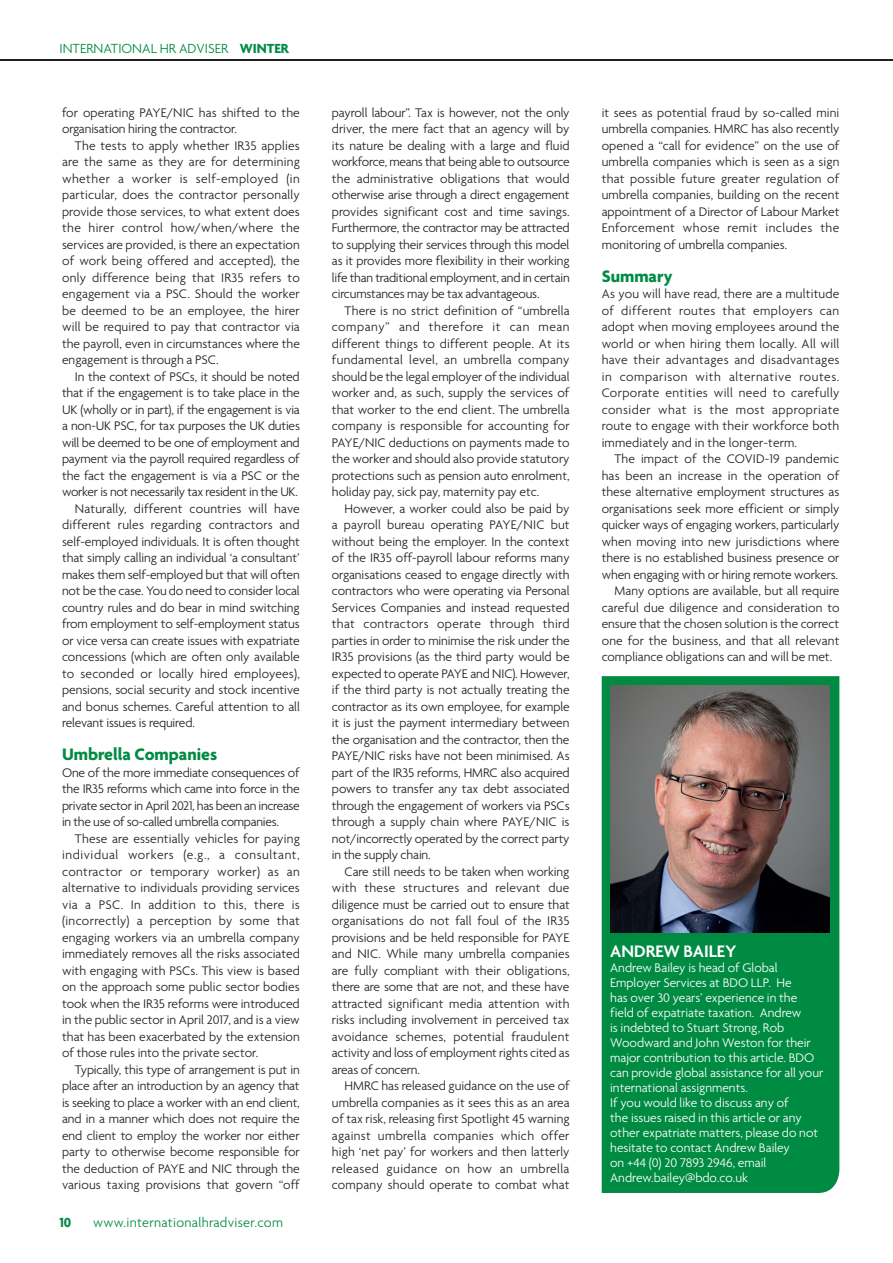
<style>
.page{position:relative;width:893px;height:1263px;background:#fff}
.page>*{position:absolute;margin:0;border:0;box-sizing:border-box;transform-origin:0 0}
.Editorial_INDENTED{font:700 18px "Agenda";color:#008b43}
.Editorial_INDENTED-2{font:600 18px "Agenda";color:#fff}
.t1{font:300 14.25px "Agenda";letter-spacing:.01em;color:#008b43}
.t2{font:700 14.25px "Agenda";color:#008b43}
.Editorial_INDENTED-3{font:300 13.5px/16.5px "Agenda";letter-spacing:-.005em;color:#231f20;text-align:justify}
.Editorial_INDENTED-4{font:300 13.5px/15px "Agenda";color:#fff}
.s1{font-weight:700}
</style>
<div class="page">
<hr style="left:0;top:60px;width:893px;height:1px;background:#231f20">
<div style="left:602px;top:676px;width:237px;height:517px;background:#008b43"></div>
<img style="left:611px;top:685px;width:218px;height:247px">
<p class="t1" style="left:60px;top:40px;width:231px">INTERNATIONAL HR ADVISER <span class="s1">WINTER</span></p>
<p class="Editorial_INDENTED-3" style="left:62px;top:104px;width:239px">for operating PAYE/NIC has shifted to the organisation hiring the contractor.</p>
<p class="Editorial_INDENTED-3" style="left:62px;top:137px;width:239px;text-indent:13px">The tests to apply whether IR35 applies are the same as they are for determining whether a worker is self-employed (in particular, does the contractor personally provide those services, to what extent does the hirer control how/when/where the services are provided, is there an expectation of work being offered and accepted), the only difference being that IR35 refers to engagement via a PSC. Should the worker be deemed to be an employee, the hirer will be required to pay that contractor via the payroll, even in circumstances where the engagement is through a PSC.</p>
<p class="Editorial_INDENTED-3" style="left:62px;top:368px;width:239px;text-indent:13px">In the context of PSCs, it should be noted that if the engagement is to take place in the UK (wholly or in part), if the engagement is via a non-UK PSC, for tax purposes the UK duties will be deemed to be one of employment and payment via the payroll required regardless of the fact the engagement is via a PSC or the worker is not necessarily tax resident in the UK.</p>
<p class="Editorial_INDENTED-3" style="left:62px;top:500px;width:239px;text-indent:13px">Naturally, different countries will have different rules regarding contractors and self-employed individuals. It is often thought that simply calling an individual ‘a consultant’ makes them self-employed but that will often not be the case. You do need to consider local country rules and do bear in mind switching from employment to self-employment status or vice versa can create issues with expatriate concessions (which are often only available to seconded or locally hired employees), pensions, social security and stock incentive and bonus schemes. Careful attention to all relevant issues is required.</p>
<p class="Editorial_INDENTED" style="left:62px;top:743px;width:157px">Umbrella Companies</p>
<p class="Editorial_INDENTED-3" style="left:62px;top:764px;width:239px">One of the more immediate consequences of the IR35 reforms which came into force in the private sector in April 2021, has been an increase in the use of so-called umbrella companies.</p>
<p class="Editorial_INDENTED-3" style="left:62px;top:830px;width:239px;text-indent:13px">These are essentially vehicles for paying individual workers (e.g., a consultant, contractor or temporary worker) as an alternative to individuals providing services via a PSC. In addition to this, there is (incorrectly) a perception by some that engaging workers via an umbrella company immediately removes all the risks associated with engaging with PSCs. This view is based on the approach some public sector bodies took when the IR35 reforms were introduced in the public sector in April 2017, and is a view that has been exacerbated by the extension of those rules into the private sector.</p>
<p class="Editorial_INDENTED-3" style="left:62px;top:1061px;width:239px;text-indent:13px">Typically, this type of arrangement is put in place after an introduction by an agency that is seeking to place a worker with an end client, and in a manner which does not require the end client to employ the worker nor either party to otherwise become responsible for the deduction of PAYE and NIC through the various taxing provisions that govern “off</p>
<p class="t2" style="left:60px;top:1214px;width:13px">10</p>
<p class="t1" style="left:93px;top:1214px;width:191px">www.internationalhradviser.com</p>
<p class="Editorial_INDENTED-3" style="left:332px;top:104px;width:239px">payroll labour”. Tax is however, not the only driver, the mere fact that an agency will by its nature be dealing with a large and fluid workforce, means that being able to outsource the administrative obligations that would otherwise arise through a direct engagement provides significant cost and time savings.<br>Furthermore, the contractor may be attracted to supplying their services through this model as it provides more flexibility in their working life than traditional employment, and in certain circumstances may be tax advantageous.</p>
<p class="Editorial_INDENTED-3" style="left:332px;top:302px;width:239px;text-indent:13px">There is no strict definition of “umbrella company” and therefore it can mean different things to different people. At its fundamental level, an umbrella company should be the legal employer of the individual worker and, as such, supply the services of that worker to the end client. The umbrella company is responsible for accounting for PAYE/NIC deductions on payments made to the worker and should also provide statutory protections such as pension auto enrolment, holiday pay, sick pay, maternity pay etc.</p>
<p class="Editorial_INDENTED-3" style="left:332px;top:500px;width:239px;text-indent:13px">However, a worker could also be paid by a payroll bureau operating PAYE/NIC but without being the employer. In the context of the IR35 off-payroll labour reforms many organisations ceased to engage directly with contractors who were operating via Personal Services Companies and instead requested that contractors operate through third parties in order to minimise the risk under the IR35 provisions (as the third party would be expected to operate PAYE and NIC). However, if the third party is not actually treating the contractor as its own employee, for example it is just the payment intermediary between the organisation and the contractor, then the PAYE/NIC risks have not been minimised. As part of the IR35 reforms, HMRC also acquired powers to transfer any tax debt associated through the engagement of workers via PSCs through a supply chain where PAYE/NIC is not/incorrectly operated by the correct party in the supply chain.</p>
<p class="Editorial_INDENTED-3" style="left:332px;top:863px;width:239px;text-indent:13px">Care still needs to be taken when working with these structures and relevant due diligence must be carried out to ensure that organisations do not fall foul of the IR35 provisions and be held responsible for PAYE and NIC. While many umbrella companies are fully compliant with their obligations, there are some that are not, and these have attracted significant media attention with risks including involvement in perceived tax avoidance schemes, potential fraudulent activity and loss of employment rights cited as areas of concern.</p>
<p class="Editorial_INDENTED-3" style="left:332px;top:1077px;width:239px;text-indent:13px">HMRC has released guidance on the use of umbrella companies as it sees this as an area of tax risk, releasing first Spotlight 45 warning against umbrella companies which offer high ‘net pay’ for workers and then latterly released guidance on how an umbrella company should operate to combat what</p>
<p class="Editorial_INDENTED-3" style="left:602px;top:104px;width:239px">it sees as potential fraud by so-called mini umbrella companies. HMRC has also recently opened a “call for evidence” on the use of umbrella companies which is seen as a sign that possible future greater regulation of umbrella companies, building on the recent appointment of a Director of Labour Market Enforcement whose remit includes the monitoring of umbrella companies.</p>
<p class="Editorial_INDENTED" style="left:602px;top:265px;width:72px">Summary</p>
<p class="Editorial_INDENTED-3" style="left:602px;top:285px;width:239px">As you will have read, there are a multitude of different routes that employers can adopt when moving employees around the world or when hiring them locally. All will have their advantages and disadvantages in comparison with alternative routes.<br>Corporate entities will need to carefully consider what is the most appropriate route to engage with their workforce both immediately and in the longer-term.</p>
<p class="Editorial_INDENTED-3" style="left:602px;top:450px;width:239px;text-indent:13px">The impact of the COVID-19 pandemic has been an increase in the operation of these alternative employment structures as organisations seek more efficient or simply quicker ways of engaging workers, particularly when moving into new jurisdictions where there is no established business presence or when engaging with or hiring remote workers.</p>
<p class="Editorial_INDENTED-3" style="left:602px;top:582px;width:239px;text-indent:13px">Many options are available, but all require careful due diligence and consideration to ensure that the chosen solution is the correct one for the business, and that all relevant compliance obligations can and will be met.</p>
<p class="Editorial_INDENTED-2" style="left:610px;top:940px;width:128px">ANDREW BAILEY</p>
<p class="Editorial_INDENTED-4" style="left:610px;top:959px;width:215px">Andrew Bailey is head of Global Employer Services at BDO LLP. He<br>has over 30 years’ experience in the field of expatriate taxation. Andrew<br>is indebted to Stuart Strong, Rob Woodward and John Weston for their major contribution to this article. BDO can provide global assistance for all your international assignments.</p>
<p class="Editorial_INDENTED-4" style="left:610px;top:1094px;width:209px">If you would like to discuss any of<br>the issues raised in this article or any other expatriate matters, please do not hesitate to contact Andrew Bailey</p>
<p class="Editorial_INDENTED-4" style="left:610px;top:1154px;width:158px">on +44 (0) 20 7893 2946, email</p>
<p class="Editorial_INDENTED-4" style="left:610px;top:1169px;width:139px">Andrew.bailey@bdo.co.uk</p>
</div>
